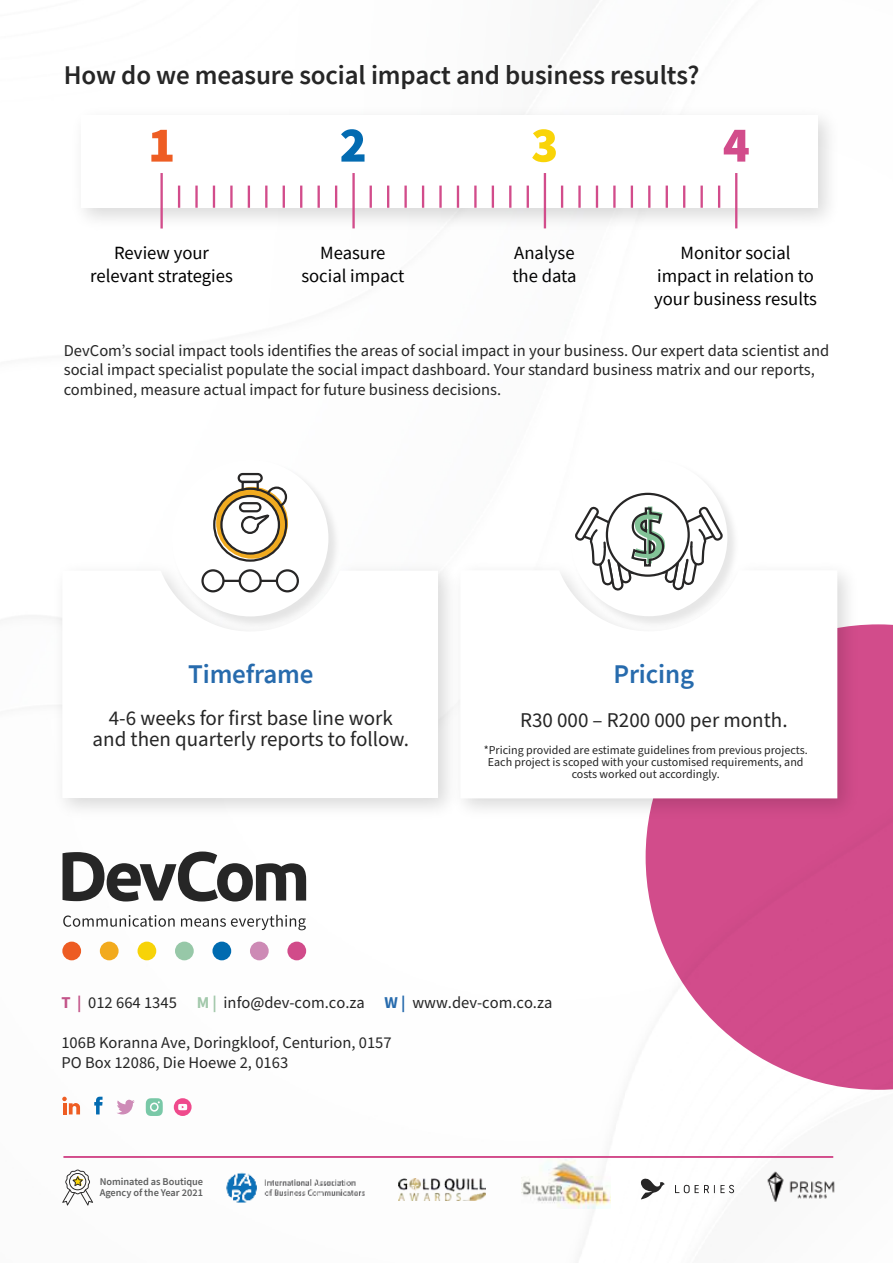
<style>
.page{position:relative;width:893px;height:1263px;background:#fff}
.page>*{position:absolute;margin:0;border:0;box-sizing:border-box;transform-origin:0 0}
.t1{font:900 50.1px "Source Sans Pro";color:#ee5d23}
.t2{font:900 50.1px "Source Sans Pro";color:#036bb1}
.t3{font:900 50.1px "Source Sans Pro";color:#f9d408}
.t4{font:900 50.1px "Source Sans Pro";color:#d24c8b}
.t5{font:600 27px "Source Sans Pro";letter-spacing:-.005em;color:#262626}
.t6{font:600 27px "Source Sans Pro";letter-spacing:-.005em;color:#276bad}
.t7{font:21px/21px "Source Sans Pro";color:#262626;text-align:center}
.t8{font:18.6px/23.2px "Source Sans Pro";color:#010101;text-align:center}
.t9{font:16.5px/19.5px "Source Sans Pro";color:#262626}
.t10{font:12px/12px "Source Sans Pro";color:#262626;text-align:center}
.t11{font:600 10.35px/10.9px "Source Sans Pro";letter-spacing:-.005em;color:#5e5f5f}
.s1{font-weight:700;color:#c35489}
.s2{font-weight:700;color:#a2c8ab}
.s3{font-weight:700;color:#276bad}
</style>
<div class="page">
<svg style="left:63px;top:851px;width:243px;height:50px"></svg>
<div style="left:62px;top:941px;width:19px;height:19px;background:#ed5c23;border-radius:50%"></div>
<div style="left:100px;top:941px;width:19px;height:19px;background:#f2aa1d;border-radius:50%"></div>
<div style="left:138px;top:941px;width:18px;height:19px;background:#f7d308;border-radius:50%"></div>
<div style="left:175px;top:941px;width:19px;height:19px;background:#97c8a8;border-radius:50%"></div>
<div style="left:212px;top:941px;width:19px;height:19px;background:#006bb0;border-radius:50%"></div>
<div style="left:250px;top:941px;width:19px;height:19px;background:#cd8ab5;border-radius:50%"></div>
<div style="left:287px;top:941px;width:19px;height:19px;background:#d14b8a;border-radius:50%"></div>
<svg style="left:63px;top:915px;width:112px;height:12px"></svg>
<svg style="left:181px;top:915px;width:125px;height:15px"></svg>
<svg style="left:646px;top:624px;width:247px;height:466px;fill:#d24c8b"></svg>
<hr style="left:160px;top:173px;width:3px;height:55px;background:#d24c8b">
<hr style="left:352px;top:173px;width:3px;height:55px;background:#d24c8b">
<hr style="left:544px;top:173px;width:2px;height:55px;background:#d24c8b">
<hr style="left:735px;top:173px;width:2px;height:55px;background:#d24c8b">
<hr style="left:178px;top:186px;width:2px;height:22px;background:#d24c8b">
<hr style="left:195px;top:186px;width:3px;height:22px;background:#d24c8b">
<hr style="left:213px;top:186px;width:2px;height:22px;background:#d24c8b">
<hr style="left:230px;top:186px;width:3px;height:22px;background:#d24c8b">
<hr style="left:248px;top:186px;width:2px;height:22px;background:#d24c8b">
<hr style="left:265px;top:186px;width:2px;height:22px;background:#d24c8b">
<hr style="left:283px;top:186px;width:2px;height:22px;background:#d24c8b">
<hr style="left:300px;top:186px;width:2px;height:22px;background:#d24c8b">
<hr style="left:317px;top:186px;width:3px;height:22px;background:#d24c8b">
<hr style="left:335px;top:186px;width:2px;height:22px;background:#d24c8b">
<hr style="left:370px;top:186px;width:2px;height:22px;background:#d24c8b">
<hr style="left:387px;top:186px;width:2px;height:22px;background:#d24c8b">
<hr style="left:404px;top:186px;width:3px;height:22px;background:#d24c8b">
<hr style="left:422px;top:186px;width:2px;height:22px;background:#d24c8b">
<hr style="left:439px;top:186px;width:3px;height:22px;background:#d24c8b">
<hr style="left:457px;top:186px;width:2px;height:22px;background:#d24c8b">
<hr style="left:474px;top:186px;width:3px;height:22px;background:#d24c8b">
<hr style="left:492px;top:186px;width:2px;height:22px;background:#d24c8b">
<hr style="left:509px;top:186px;width:2px;height:22px;background:#d24c8b">
<hr style="left:527px;top:186px;width:2px;height:22px;background:#d24c8b">
<hr style="left:561px;top:186px;width:2px;height:22px;background:#d24c8b">
<hr style="left:578px;top:186px;width:3px;height:22px;background:#d24c8b">
<hr style="left:596px;top:186px;width:2px;height:22px;background:#d24c8b">
<hr style="left:613px;top:186px;width:3px;height:22px;background:#d24c8b">
<hr style="left:631px;top:186px;width:2px;height:22px;background:#d24c8b">
<hr style="left:648px;top:186px;width:2px;height:22px;background:#d24c8b">
<hr style="left:666px;top:186px;width:2px;height:22px;background:#d24c8b">
<hr style="left:683px;top:186px;width:2px;height:22px;background:#d24c8b">
<hr style="left:700px;top:186px;width:3px;height:22px;background:#d24c8b">
<hr style="left:718px;top:186px;width:2px;height:22px;background:#d24c8b">
<img style="left:169px;top:479px;width:175px;height:152px">
<div style="left:172px;top:460px;width:156px;height:156px;background:#fff;border-radius:50%"></div>
<hr style="left:213px;top:580px;width:74px;height:2px;background:#272626">
<svg style="left:216px;top:487px;width:72px;height:72px"></svg>
<div style="left:213px;top:488px;width:74px;height:74px;border:2px solid #272626;border-radius:50%"></div>
<div style="left:221px;top:496px;width:58px;height:57px;background:#fff;border-radius:50%"></div>
<div style="left:220px;top:495px;width:60px;height:60px;border:2px solid #272626;border-radius:50%"></div>
<div style="left:239px;top:502px;width:22px;height:10px;border:2px solid #272626;border-radius:4px"></div>
<svg style="left:265px;top:486px;width:23px;height:22px"></svg>
<svg style="left:241px;top:515px;width:29px;height:19px"></svg>
<div style="left:242px;top:481px;width:17px;height:10px;border:2px solid #272626"></div>
<div style="left:238px;top:473px;width:25px;height:10px;border:2px solid #272626;border-radius:4px"></div>
<div style="left:203px;top:570px;width:20px;height:21px;background:#fff;border-radius:50%"></div>
<div style="left:201px;top:569px;width:24px;height:23px;border:2px solid #272626;border-radius:50%"></div>
<div style="left:240px;top:570px;width:21px;height:21px;background:#fff;border-radius:50%"></div>
<div style="left:239px;top:569px;width:23px;height:23px;border:2px solid #272626;border-radius:50%"></div>
<div style="left:277px;top:570px;width:21px;height:21px;background:#fff;border-radius:50%"></div>
<div style="left:276px;top:569px;width:23px;height:23px;border:2px solid #272626;border-radius:50%"></div>
<img style="left:444px;top:554px;width:422px;height:273px">
<svg style="left:460px;top:570px;width:377px;height:228px"></svg>
<img style="left:567px;top:481px;width:176px;height:150px">
<div style="left:570px;top:459px;width:157px;height:157px;background:#fff;border-radius:50%"></div>
<svg style="left:607px;top:494px;width:82px;height:82px"></svg>
<svg style="left:573px;top:504px;width:152px;height:87px"></svg>
<hr style="left:63px;top:1156px;width:770px;height:2px;background:#d24c8b">
<img style="left:399px;top:1179px;width:86px;height:22px">
<img style="left:522px;top:1159px;width:89px;height:50px">
<svg style="left:641px;top:1178px;width:24px;height:21px"></svg>
<svg style="left:675px;top:1184px;width:59px;height:9px"></svg>
<img style="left:767px;top:1171px;width:17px;height:31px">
<img style="left:782px;top:1181px;width:53px;height:19px">
<svg style="left:62px;top:1169px;width:31px;height:36px"></svg>
<img style="left:226px;top:1172px;width:139px;height:31px">
<svg style="left:62px;top:1097px;width:18px;height:17px"></svg>
<svg style="left:94px;top:1097px;width:9px;height:17px"></svg>
<svg style="left:117px;top:1100px;width:18px;height:14px"></svg>
<svg style="left:146px;top:1098px;width:17px;height:18px"></svg>
<svg style="left:174px;top:1098px;width:18px;height:18px"></svg>
<h2 class="t5" style="left:64px;top:57px;width:637px">How do we measure social impact and business results?</h2>
<h1 class="t1" style="left:148px;top:110px;width:29px">1</h1>
<h1 class="t2" style="left:340px;top:110px;width:29px">2</h1>
<h1 class="t3" style="left:531px;top:110px;width:29px">3</h1>
<h1 class="t4" style="left:723px;top:110px;width:29px">4</h1>
<p class="t8" style="left:90px;top:241px;width:144px">Review your relevant strategies</p>
<p class="t8" style="left:654px;top:241px;width:164px">Monitor social impact in relation to your business results</p>
<p class="t8" style="left:301px;top:241px;width:105px">Measure social impact</p>
<p class="t8" style="left:512px;top:241px;width:66px;text-align:left">Analyse the data</p>
<p class="t9" style="left:64px;top:341px;width:767px">DevCom’s social impact tools identifies the areas of social impact in your business. Our expert data scientist and social impact specialist populate the social impact dashboard. Your standard business matrix and our reports, combined, measure actual impact for future business decisions.</p>
<h2 class="t6" style="left:188px;top:656px;width:127px">Timeframe</h2>
<h2 class="t6" style="left:613px;top:656px;width:82px">Pricing</h2>
<p class="t7" style="left:93px;top:709px;width:318px">4-6 weeks for first base line work and then quarterly reports to follow.</p>
<p class="t7" style="left:520px;top:710px;width:269px">R30 000 – R200 000 per month.</p>
<p class="t10" style="left:484px;top:745px;width:325px">*Pricing provided are estimate guidelines from previous projects.<br>Each project is scoped with your customised requirements, and costs worked out accordingly.</p>
<p class="t9" style="left:61px;top:993px;width:492px"><span class="s1">T |</span> 012 664 1345 <span class="s2">M |</span> info@dev-com.co.za <span class="s3">W |</span> www.dev-com.co.za</p>
<p class="t9" style="left:61px;top:1034px;width:332px">106B Koranna Ave, Doringkloof, Centurion, 0157<br>PO Box 12086, Die Hoewe 2, 0163</p>
<p class="t11" style="left:100px;top:1176px;width:105px">Nominated as Boutique<br>Agency of the Year 2021</p>
</div>
